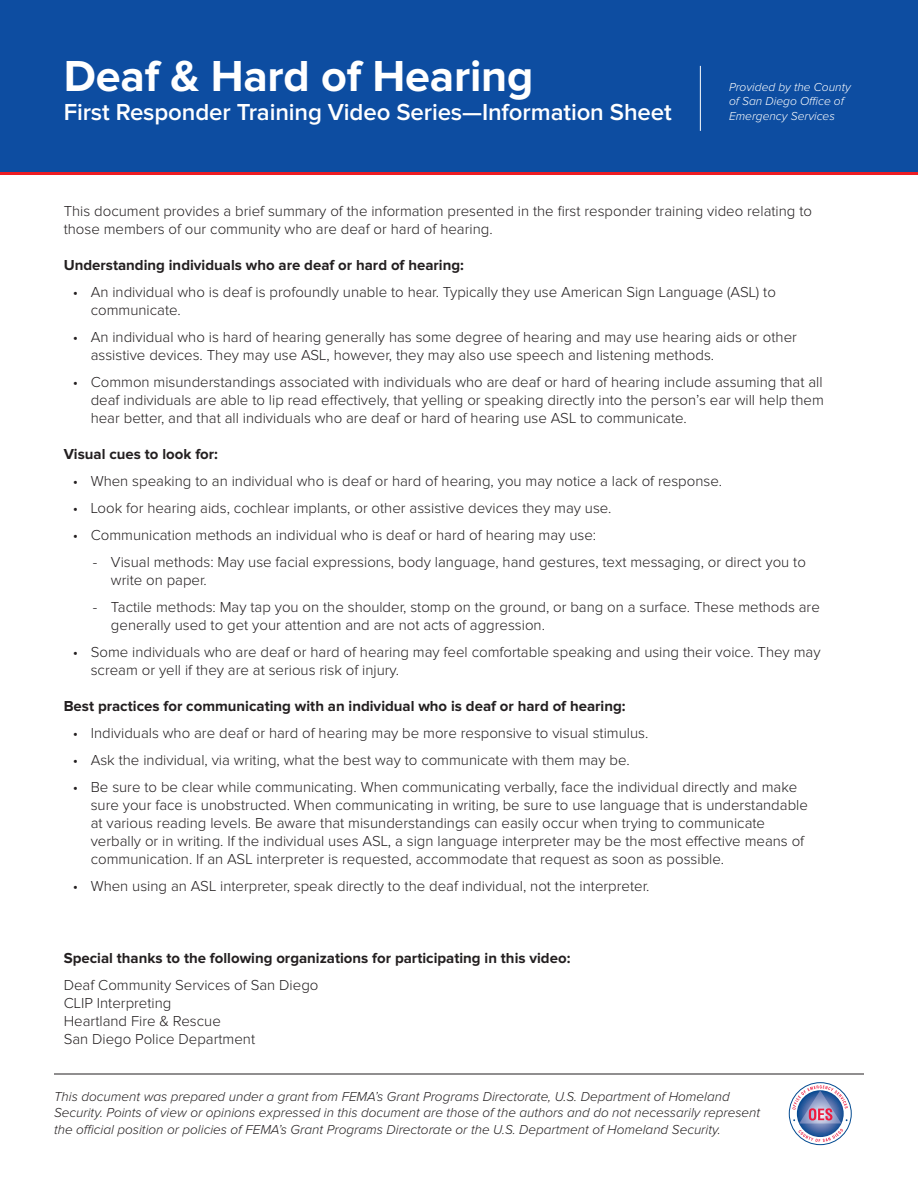
<style>
.page{position:relative;width:918px;height:1188px;background:#fff}
.page>*{position:absolute;margin:0;border:0;box-sizing:border-box;transform-origin:0 0}
.t1{font:700 45px "Proxima Nova";letter-spacing:-.005em;color:#fff}
.t2{font:600 24px "Proxima Nova";letter-spacing:-.005em;color:#fff}
.t3{font:300 15px/18px "Proxima Nova";color:#231f20}
.t4{font:700 15px "Proxima Nova";color:#231f20}
.t5{font:italic 300 13.5px/16.5px "Proxima Nova";color:#231f20}
.t6{font:italic 300 12px/14.4px "Proxima Nova";color:#fff}
</style>
<div class="page">
<div style="left:0;top:0;width:918px;height:174px;background:#0d4da1"></div>
<div style="left:789px;top:1083px;width:62px;height:62px;border:1px solid #014990;border-radius:50%"></div>
<svg style="left:792px;top:1085px;width:56px;height:57px"></svg>
<hr style="left:54px;top:1074px;width:810px;height:1px;background:#231f20">
<hr style="left:700px;top:66px;width:1px;height:65px;background:#fff">
<hr style="left:0;top:172px;width:918px;height:3px;background:#ee1d23">
<h1 class="t1" style="left:64px;top:55px;width:471px">Deaf &amp; Hard of Hearing</h1>
<h2 class="t2" style="left:64px;top:101px;width:609px">First Responder Training Video Series—Information Sheet</h2>
<p class="t6" style="left:729px;top:80px;width:123px">Provided by the County of San Diego Office of<br>Emergency Services</p>
<p class="t3" style="left:64px;top:202px;width:750px">This document provides a brief summary of the information presented in the first responder training video relating to those members of our community who are deaf or hard of hearing.</p>
<p class="t4" style="left:64px;top:258px;width:402px">Understanding individuals who are deaf or hard of hearing:</p>
<p class="t3" style="left:91px;top:283px;width:687px;text-indent:-18px">• An individual who is deaf is profoundly unable to hear. Typically they use American Sign Language (ASL) to communicate.</p>
<p class="t3" style="left:91px;top:328px;width:708px;text-indent:-18px">• An individual who is hard of hearing generally has some degree of hearing and may use hearing aids or other assistive devices. They may use ASL, however, they may also use speech and listening methods.</p>
<p class="t3" style="left:91px;top:373px;width:735px;text-align:justify;text-indent:-18px">• Common misunderstandings associated with individuals who are deaf or hard of hearing include assuming that all deaf individuals are able to lip read effectively, that yelling or speaking directly into the person’s ear will help them hear better, and that all individuals who are deaf or hard of hearing use ASL to communicate.</p>
<p class="t4" style="left:64px;top:447px;width:156px">Visual cues to look for:</p>
<p class="t3" style="left:73px;top:472px;width:651px">• When speaking to an individual who is deaf or hard of hearing, you may notice a lack of response.</p>
<p class="t3" style="left:73px;top:499px;width:540px">• Look for hearing aids, cochlear implants, or other assistive devices they may use.</p>
<p class="t3" style="left:73px;top:526px;width:525px">• Communication methods an individual who is deaf or hard of hearing may use:</p>
<p class="t3" style="left:111px;top:553px;width:697px;text-indent:-18px">- Visual methods: May use facial expressions, body language, hand gestures, text messaging, or direct you to write on paper.</p>
<p class="t3" style="left:111px;top:598px;width:710px;text-indent:-18px">- Tactile methods: May tap you on the shoulder, stomp on the ground, or bang on a surface. These methods are generally used to get your attention and are not acts of aggression.</p>
<p class="t3" style="left:91px;top:643px;width:731px;text-indent:-18px">• Some individuals who are deaf or hard of hearing may feel comfortable speaking and using their voice. They may scream or yell if they are at serious risk of injury.</p>
<p class="t4" style="left:64px;top:699px;width:563px">Best practices for communicating with an individual who is deaf or hard of hearing:</p>
<p class="t3" style="left:73px;top:724px;width:577px">• Individuals who are deaf or hard of hearing may be more responsive to visual stimulus.</p>
<p class="t3" style="left:73px;top:751px;width:558px">• Ask the individual, via writing, what the best way to communicate with them may be.</p>
<p class="t3" style="left:91px;top:778px;width:719px;text-indent:-18px">• Be sure to be clear while communicating. When communicating verbally, face the individual directly and make sure your face is unobstructed. When communicating in writing, be sure to use language that is understandable at various reading levels. Be aware that misunderstandings can easily occur when trying to communicate verbally or in writing. If the individual uses ASL, a sign language interpreter may be the most effective means of communication. If an ASL interpreter is requested, accommodate that request as soon as possible.</p>
<p class="t3" style="left:73px;top:877px;width:578px">• When using an ASL interpreter, speak directly to the deaf individual, not the interpreter.</p>
<p class="t4" style="left:64px;top:951px;width:508px">Special thanks to the following organizations for participating in this video:</p>
<p class="t3" style="left:64px;top:976px;width:256px">Deaf Community Services of San Diego<br>CLIP Interpreting<br>Heartland Fire &amp; Rescue<br>San Diego Police Department</p>
<p class="t5" style="left:54px;top:1089px;width:708px">This document was prepared under a grant from FEMA’s Grant Programs Directorate, U.S. Department of Homeland<br>Security. Points of view or opinions expressed in this document are those of the authors and do not necessarily represent the official position or policies of FEMA’s Grant Programs Directorate or the U.S. Department of Homeland Security.</p>
</div>
